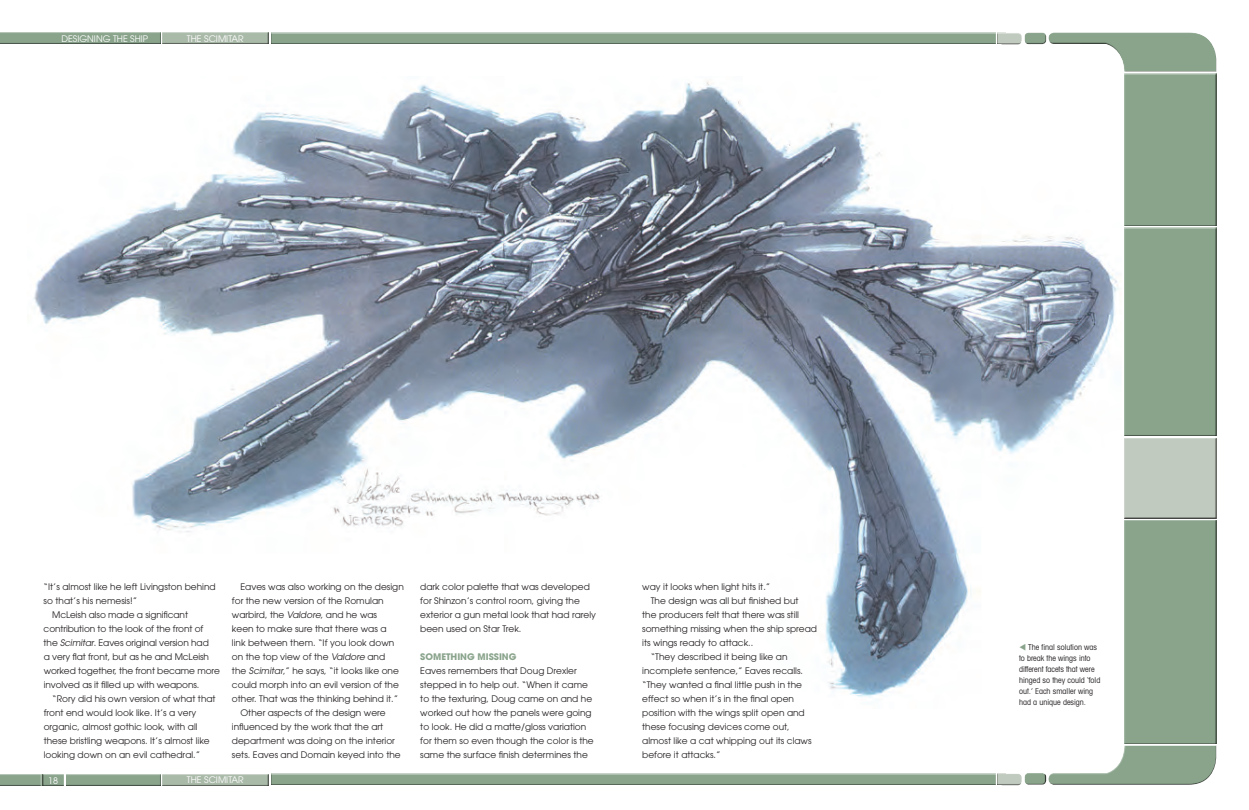
<style>
.page{position:relative;width:1249px;height:810px;background:#fff}
.page>*{position:absolute;margin:0;border:0;box-sizing:border-box;transform-origin:0 0}
.t1{font:9px/14px "Avant Garde LT";color:#231f20}
.t2{font:9px "Avant Garde";color:#fff}
.t3{font:700 9px "Avant Garde LT";color:#8aa48c}
.t4{font:condensed 8px/11px "Avant Garde LT";color:#231f20}
.s1{font-style:italic}
.s2{color:#8aa48c}
</style>
<div class="page">
<div style="left:161px;top:32px;width:108px;height:12px;background:#aabaa9"></div>
<div style="left:161px;top:773px;width:108px;height:12px;background:#231f20;opacity:.75"></div>
<div style="left:0;top:32px;width:161px;height:12px;background:#8aa48c"></div>
<div style="left:64px;top:773px;width:97px;height:12px;background:#231f20;opacity:.75"></div>
<div style="left:42px;top:773px;width:23px;height:12px;background:#231f20;opacity:.75"></div>
<div style="left:0;top:773px;width:41px;height:12px;background:#231f20;opacity:.75"></div>
<div style="left:996px;top:32px;width:27px;height:12px;background:#231f20;opacity:.75"></div>
<div style="left:1024px;top:31px;width:23px;height:12px;background:#fff;opacity:.75"></div>
<div style="left:1024px;top:33px;width:23px;height:11px;background:#231f20;opacity:.75"></div>
<div style="left:270px;top:32px;width:726px;height:12px;background:#231f20;opacity:.75"></div>
<div style="left:1122px;top:437px;width:95px;height:82px;background:#c0cabe"></div>
<div style="left:1122px;top:227px;width:95px;height:210px;background:#8aa48c"></div>
<div style="left:1122px;top:520px;width:95px;height:225px;background:#8aa48c"></div>
<div style="left:1122px;top:73px;width:95px;height:155px;background:#8aa48c"></div>
<div style="left:270px;top:773px;width:726px;height:12px;background:#231f20;opacity:.75"></div>
<div style="left:1049px;top:744px;width:168px;height:41px;background:#231f20;opacity:.75"></div>
<div style="left:1047px;top:32px;width:168px;height:40px;background:#fff;opacity:.75"></div>
<div style="left:1047px;top:40px;width:170px;height:33px;background:#231f20;opacity:.75"></div>
<img style="left:33px;top:81px;width:1086px;height:617px">
<div style="left:1024px;top:773px;width:21px;height:11px;background:#fff;opacity:.75"></div>
<div style="left:1025px;top:773px;width:22px;height:13px;background:#231f20;opacity:.75"></div>
<div style="left:996px;top:773px;width:27px;height:12px;background:#231f20;opacity:.75"></div>
<p class="t2" style="left:61px;top:33px;width:88px">DESIGNING THE SHIP</p>
<p class="t2" style="left:187px;top:33px;width:58px">THE SCIMITAR</p>
<p class="t1" style="left:44px;top:580px;width:174px">“It’s almost like he left Livingston behind</p>
<p class="t1" style="left:44px;top:594px;width:95px">so that’s his nemesis!”</p>
<p class="t1" style="left:52px;top:608px;width:137px">McLeish also made a significant</p>
<p class="t1" style="left:44px;top:622px;width:161px">contribution to the look of the front of</p>
<p class="t1" style="left:44px;top:636px;width:167px">the <span class="s1">Scimitar</span>. Eaves original version had</p>
<p class="t1" style="left:44px;top:650px;width:167px">a very flat front, but as he and McLeish</p>
<p class="t1" style="left:44px;top:664px;width:178px">worked together, the front became more</p>
<p class="t1" style="left:44px;top:678px;width:157px">involved as it filled up with weapons.</p>
<p class="t1" style="left:52px;top:692px;width:165px">“Rory did his own version of what that</p>
<p class="t1" style="left:44px;top:706px;width:154px">front end would look like. It’s a very</p>
<p class="t1" style="left:44px;top:720px;width:155px">organic, almost gothic look, with all</p>
<p class="t1" style="left:44px;top:734px;width:168px">these bristling weapons. It’s almost like</p>
<p class="t1" style="left:44px;top:748px;width:158px">looking down on an evil cathedral.”</p>
<p class="t1" style="left:240px;top:580px;width:165px">Eaves was also working on the design</p>
<p class="t1" style="left:232px;top:594px;width:153px">for the new version of the Romulan</p>
<p class="t1" style="left:232px;top:608px;width:147px">warbird, the <span class="s1">Valdore</span>, and he was</p>
<p class="t1" style="left:232px;top:622px;width:156px">keen to make sure that there was a</p>
<p class="t1" style="left:232px;top:636px;width:164px">link between them. “If you look down</p>
<p class="t1" style="left:232px;top:650px;width:155px">on the top view of the <span class="s1">Valdore</span> and</p>
<p class="t1" style="left:232px;top:664px;width:168px">the <span class="s1">Scimitar</span>,” he says, “it looks like one</p>
<p class="t1" style="left:232px;top:678px;width:168px">could morph into an evil version of the</p>
<p class="t1" style="left:232px;top:692px;width:168px">other. That was the thinking behind it.”</p>
<p class="t1" style="left:240px;top:706px;width:147px">Other aspects of the design were</p>
<p class="t1" style="left:232px;top:720px;width:153px">influenced by the work that the art</p>
<p class="t1" style="left:232px;top:734px;width:164px">department was doing on the interior</p>
<p class="t1" style="left:232px;top:748px;width:170px">sets. Eaves and Domain keyed into the</p>
<p class="t2" style="left:48px;top:775px;width:11px">18</p>
<p class="t2" style="left:187px;top:774px;width:58px">THE SCIMITAR</p>
<p class="t1" style="left:420px;top:580px;width:177px">dark color palette that was developed for Shinzon’s control room, giving the exterior a gun metal look that had rarely been used on Star Trek.</p>
<p class="t3" style="left:420px;top:651px;width:98px">SOMETHING MISSING</p>
<p class="t1" style="left:420px;top:664px;width:175px">Eaves remembers that Doug Drexler stepped in to help out. “When it came to the texturing, Doug came on and he worked out how the panels were going to look. He did a matte/gloss variation for them so even though the color is the same the surface finish determines the</p>
<p class="t1" style="left:642px;top:580px;width:129px">way it looks when light hits it.”</p>
<p class="t1" style="left:651px;top:594px;width:149px">The design was all but finished but</p>
<p class="t1" style="left:642px;top:608px;width:158px">the producers felt that there was still</p>
<p class="t1" style="left:642px;top:622px;width:176px">something missing when the ship spread</p>
<p class="t1" style="left:642px;top:636px;width:112px">its wings ready to attack..</p>
<p class="t1" style="left:651px;top:650px;width:138px">“They described it being like an</p>
<p class="t1" style="left:642px;top:664px;width:162px">incomplete sentence,” Eaves recalls.</p>
<p class="t1" style="left:642px;top:678px;width:161px">“They wanted a final little push in the</p>
<p class="t1" style="left:642px;top:692px;width:153px">effect so when it’s in the final open</p>
<p class="t1" style="left:642px;top:706px;width:164px">position with the wings split open and</p>
<p class="t1" style="left:642px;top:720px;width:149px">these focusing devices come out,</p>
<p class="t1" style="left:642px;top:734px;width:171px">almost like a cat whipping out its claws</p>
<p class="t1" style="left:642px;top:748px;width:80px">before it attacks.”</p>
<p class="t4" style="left:1019px;top:641px;width:83px"><span class="s2">▼</span> The final solution was to break the wings into different facets that were hinged so they could ‘fold out.’ Each smaller wing had a unique design.</p>
</div>
